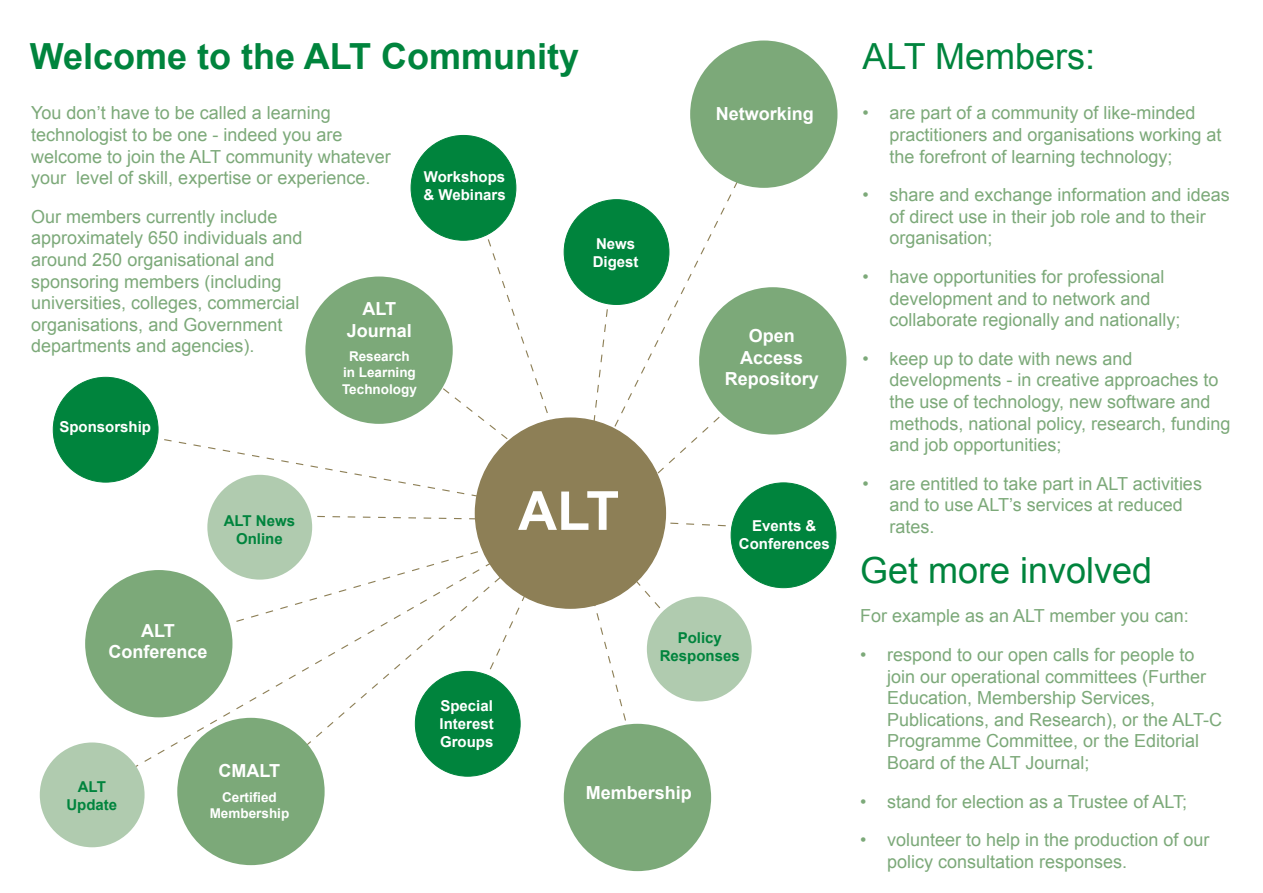
<style>
.page{position:relative;width:1263px;height:893px;background:#fff}
.page>*{position:absolute;margin:0;border:0;box-sizing:border-box;transform-origin:0 0}
.t1{font:700 54px "Arial";color:#fff}
.t2{font:36px "Arial";color:#00843d}
.t3{font:700 36px "Arial";color:#00843d}
.t4{font:18px/21.6px "Arial";color:#7ca979}
.t5{font:700 18px/21.6px "Arial";color:#fff;text-align:center}
.t6{font:700 15px/18px "Arial";color:#fff}
.t7{font:700 15px/18px "Arial";color:#00843d;text-align:center}
.t8{font:700 13.5px/16.2px "Arial";color:#fff;text-align:center}
</style>
<div class="page">
<svg style="left:104px;top:196px;width:661px;height:593px"></svg>
<div style="left:475px;top:418px;width:190px;height:190px;background:#8d7f56;border-radius:50%"></div>
<div style="left:647px;top:597px;width:105px;height:104px;background:#b0cbaf;border-radius:50%"></div>
<div style="left:731px;top:483px;width:105px;height:105px;background:#00843d;border-radius:50%"></div>
<div style="left:699px;top:287px;width:147px;height:148px;background:#7ca979;border-radius:50%"></div>
<div style="left:564px;top:200px;width:105px;height:104px;background:#00843d;border-radius:50%"></div>
<div style="left:305px;top:277px;width:148px;height:147px;background:#7ca979;border-radius:50%"></div>
<div style="left:207px;top:475px;width:105px;height:105px;background:#b0cbaf;border-radius:50%"></div>
<div style="left:177px;top:718px;width:148px;height:147px;background:#7ca979;border-radius:50%"></div>
<div style="left:415px;top:671px;width:105px;height:105px;background:#00843d;border-radius:50%"></div>
<div style="left:411px;top:135px;width:105px;height:105px;background:#00843d;border-radius:50%"></div>
<div style="left:53px;top:377px;width:105px;height:105px;background:#00843d;border-radius:50%"></div>
<div style="left:40px;top:742px;width:105px;height:105px;background:#b0cbaf;border-radius:50%"></div>
<div style="left:690px;top:41px;width:147px;height:147px;background:#7ca979;border-radius:50%"></div>
<div style="left:564px;top:724px;width:147px;height:147px;background:#7ca979;border-radius:50%"></div>
<div style="left:85px;top:570px;width:147px;height:147px;background:#7ca979;border-radius:50%"></div>
<p class="t3" style="left:30px;top:32px;width:551px">Welcome to the ALT Community</p>
<p class="t4" style="left:31px;top:102px;width:361px">You don’t have to be called a learning technologist to be one - indeed you are welcome to join the ALT community whatever your level of skill, expertise or experience.</p>
<p class="t4" style="left:31px;top:206px;width:273px">Our members currently include approximately 650 individuals and around 250 organisational and sponsoring members (including universities, colleges, commercial organisations, and Government departments and agencies).</p>
<p class="t6" style="left:423px;top:168px;width:84px">Workshops &amp; Webinars</p>
<p class="t5" style="left:347px;top:298px;width:67px">ALT<br>Journal</p>
<p class="t8" style="left:342px;top:349px;width:76px">Research in Learning<br>Technology</p>
<p class="t6" style="left:59px;top:418px;width:93px">Sponsorship</p>
<p class="t6" style="left:593px;top:235px;width:47px">News<br>Digest</p>
<p class="t7" style="left:224px;top:512px;width:73px">ALT News<br>Online</p>
<p class="t1" style="left:518px;top:475px;width:102px">ALT</p>
<p class="t5" style="left:716px;top:103px;width:100px">Networking</p>
<p class="t5" style="left:725px;top:326px;width:96px">Open<br>Access<br>Repository</p>
<p class="t6" style="left:739px;top:517px;width:92px;text-align:center">Events &amp;<br>Conferences</p>
<p class="t5" style="left:108px;top:620px;width:101px">ALT<br>Conference</p>
<p class="t6" style="left:440px;top:697px;width:56px;text-align:justify">Special Interest Groups</p>
<p class="t7" style="left:660px;top:629px;width:82px">Policy<br>Responses</p>
<p class="t7" style="left:66px;top:778px;width:52px">ALT<br>Update</p>
<p class="t5" style="left:219px;top:761px;width:63px">CMALT</p>
<p class="t8" style="left:210px;top:790px;width:81px">Certified<br>Membership</p>
<p class="t5" style="left:586px;top:783px;width:108px">Membership</p>
<p class="t2" style="left:862px;top:33px;width:234px">ALT Members:</p>
<p class="t4" style="left:889px;top:102px;width:334px;text-indent:-27px">• are part of a community of like-minded practitioners and organisations working at the forefront of learning technology;</p>
<p class="t4" style="left:889px;top:184px;width:342px;text-indent:-27px">• share and exchange information and ideas of direct use in their job role and to their organisation;</p>
<p class="t4" style="left:889px;top:266px;width:293px;text-indent:-27px">• have opportunities for professional development and to network and collaborate regionally and nationally;</p>
<p class="t4" style="left:889px;top:348px;width:342px;text-indent:-27px">• keep up to date with news and developments - in creative approaches to the use of technology, new software and methods, national policy, research, funding and job opportunities;</p>
<p class="t4" style="left:889px;top:473px;width:314px;text-indent:-27px">• are entitled to take part in ALT activities and to use ALT’s services at reduced rates.</p>
<p class="t2" style="left:860px;top:547px;width:294px">Get more involved</p>
<p class="t4" style="left:860px;top:605px;width:330px">For example as an ALT member you can:</p>
<p class="t4" style="left:887px;top:644px;width:336px;text-indent:-27px">• respond to our open calls for people to join our operational committees (Further Education, Membership Services, Publications, and Research), or the ALT-C Programme Committee, or the Editorial Board of the ALT Journal;</p>
<p class="t4" style="left:860px;top:791px;width:328px">• stand for election as a Trustee of ALT;</p>
<p class="t4" style="left:887px;top:829px;width:324px;text-indent:-27px">• volunteer to help in the production of our policy consultation responses.</p>
</div>
